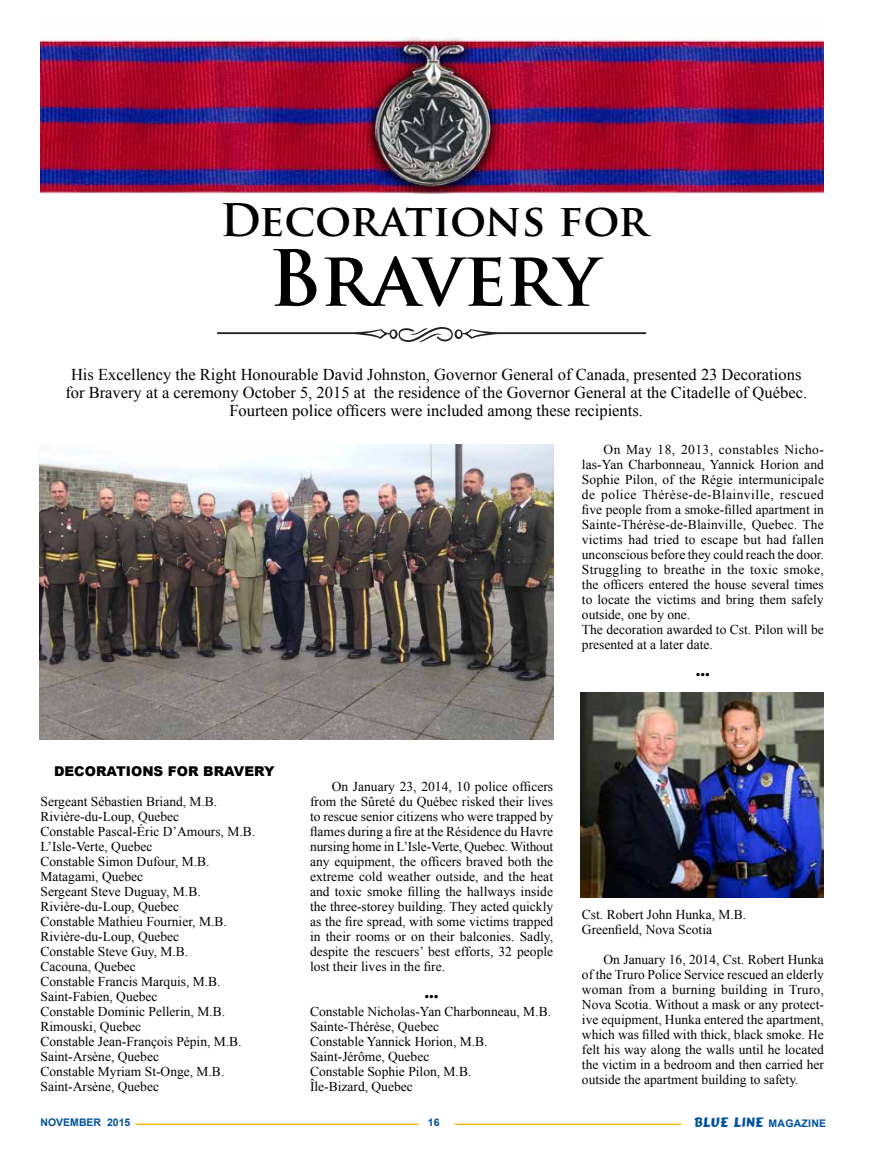
<style>
.page{position:relative;width:878px;height:1175px;background:#fff}
.page>*{position:absolute;margin:0;border:0;box-sizing:border-box;transform-origin:0 0}
.t1{font:700 75.3px "Trajan Pro";letter-spacing:-.02em;color:#000}
.t2{font:700 43.8px "Trajan Pro";letter-spacing:-.005em;color:#000}
.t3{font:16.5px/18px "Times New Roman";color:#000;text-align:center}
.t4{font:13.5px/15px "Times New Roman";color:#000}
.t5{font:900 13.5px "Arial";color:#000}
.t6{font:13.5px "Comic";letter-spacing:.02em;color:#00529c}
.t7{font:700 10.5px "Arial";color:#00529c}
.s1{font-family:"Arial";font-weight:700;font-size:10.5px}
</style>
<div class="page">
<hr style="left:136px;top:1123px;width:283px;height:2px;background:#fdb913">
<hr style="left:455px;top:1123px;width:226px;height:2px;background:#fdb913">
<img style="left:39px;top:445px;width:514px;height:295px">
<svg style="left:217px;top:327px;width:429px;height:15px"></svg>
<img style="left:581px;top:692px;width:242px;height:205px">
<img style="left:41px;top:37px;width:783px;height:157px">
<h2 class="t2" style="left:220px;top:192px;width:429px">Decorations for</h2>
<h1 class="t1" style="left:268px;top:231px;width:333px">Bravery</h1>
<p class="t3" style="left:65px;top:365px;width:743px">His Excellency the Right Honourable David Johnston, Governor General of Canada, presented 23 Decorations for Bravery at a ceremony October 5, 2015 at the residence of the Governor General at the Citadelle of Québec.<br>Fourteen police officers were included among these recipients.</p>
<p class="t4" style="left:582px;top:442px;width:244px;text-indent:22px">On May 18, 2013, constables Nicho&shy;las-Yan Charbonneau, Yannick Horion and Sophie Pilon, of the Régie intermunicipale de police Thérèse-de-Blainville, rescued five people from a smoke-filled apartment in Sainte-Thérèse-de-Blainville, Quebec. The victims had tried to escape but had fallen unconscious before they could reach the door.<br>Struggling to breathe in the toxic smoke, the officers entered the house several times to locate the victims and bring them safely outside, one by one.<br>The decoration awarded to Cst. Pilon will be presented at a later date.</p>
<p class="t4" style="left:695px;top:667px;width:16px">•••</p>
<p class="t5" style="left:54px;top:761px;width:222px">DECORATIONS FOR BRAVERY</p>
<p class="t4" style="left:41px;top:794px;width:216px">Sergeant Sébastien Briand, M.B.<br>Rivière-du-Loup, Quebec<br>Constable Pascal-Éric D’Amours, M.B.<br>L’Isle-Verte, Quebec<br>Constable Simon Dufour, M.B.<br>Matagami, Quebec<br>Sergeant Steve Duguay, M.B.<br>Rivière-du-Loup, Quebec<br>Constable Mathieu Fournier, M.B.<br>Rivière-du-Loup, Quebec<br>Constable Steve Guy, M.B.<br>Cacouna, Quebec<br>Constable Francis Marquis, M.B.<br>Saint-Fabien, Quebec<br>Constable Dominic Pellerin, M.B.<br>Rimouski, Quebec<br>Constable Jean-François Pépin, M.B.<br>Saint-Arsène, Quebec<br>Constable Myriam St-Onge, M.B.<br>Saint-Arsène, Quebec</p>
<p class="t4" style="left:310px;top:778px;width:245px;text-align:justify;text-indent:22px">On January 23, 2014, 10 police officers from the Sûreté du Québec risked their lives to rescue senior citizens who were trapped by flames during a fire at the Résidence du Havre nursing home in L’Isle-Verte, Quebec. Without any equipment, the officers braved both the extreme cold weather outside, and the heat and toxic smoke filling the hallways inside the three-storey building. They acted quickly as the fire spread, with some victims trapped in their rooms or on their balconies. Sadly, despite the rescuers’ best efforts, 32 people lost their lives in the fire.</p>
<p class="t4" style="left:310px;top:988px;width:242px;text-indent:114px">•••<br>Constable Nicholas-Yan Charbonneau, M.B.<br>Sainte-Thérèse, Quebec<br>Constable Yannick Horion, M.B.<br>Saint-Jérôme, Quebec<br>Constable Sophie Pilon, M.B.<br>Île-Bizard, Quebec</p>
<p class="t4" style="left:582px;top:907px;width:166px">Cst. Robert John Hunka, M.B.<br>Greenfield, Nova Scotia</p>
<p class="t4" style="left:582px;top:952px;width:243px;text-align:justify;text-indent:22px">On January 16, 2014, Cst. Robert Hunka of the Truro Police Service rescued an elderly woman from a burning building in Truro, Nova Scotia. Without a mask or any protect&shy;ive equipment, Hunka entered the apartment, which was filled with thick, black smoke. He felt his way along the walls until he located the victim in a bedroom and then carried her outside the apartment building to safety.</p>
<p class="t7" style="left:40px;top:1115px;width:91px">NOVEMBER 2015</p>
<p class="t7" style="left:428px;top:1115px;width:13px">16</p>
<p class="t6" style="left:694px;top:1113px;width:133px">BLUE LINE <span class="s1">MAGAZINE</span></p>
</div>
